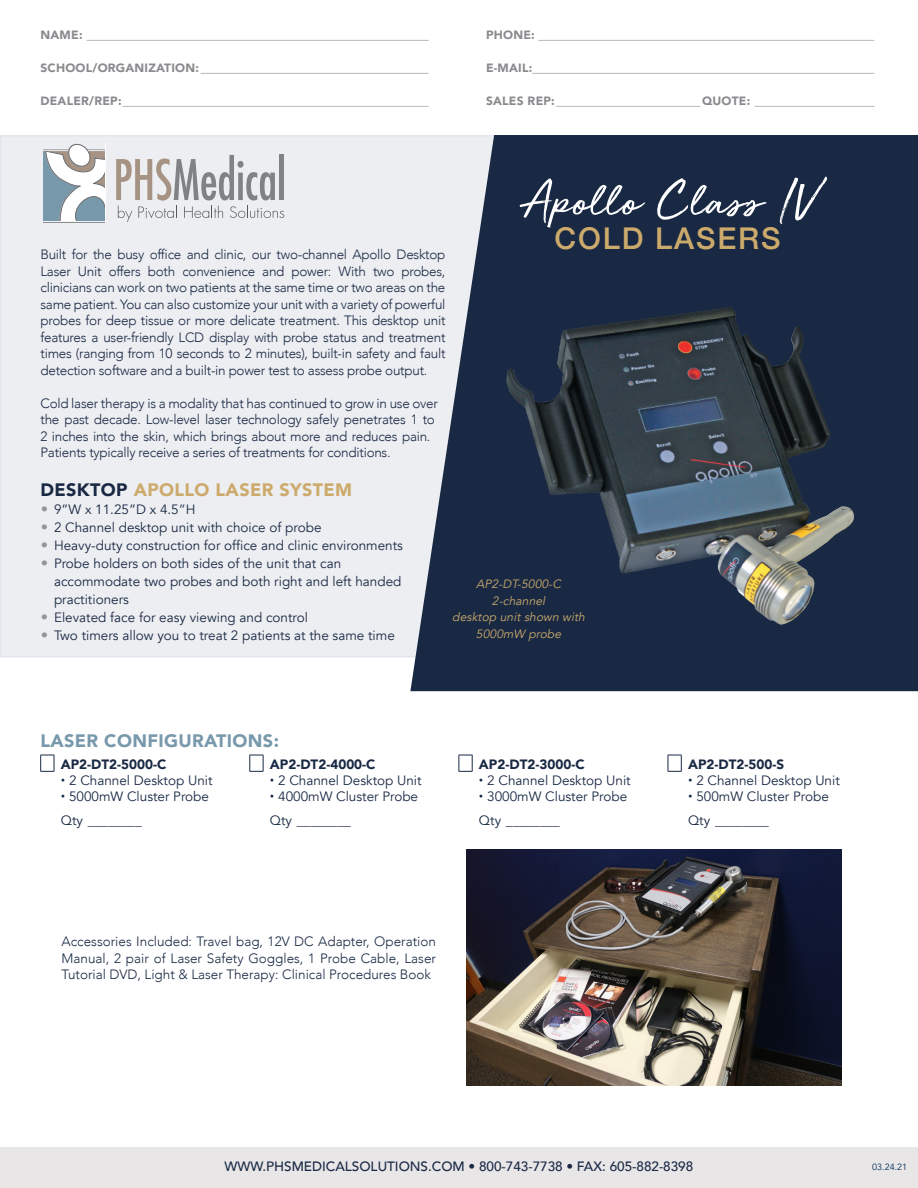
<style>
.page{position:relative;width:918px;height:1188px;background:#fff}
.page>*{position:absolute;margin:0;border:0;box-sizing:border-box;transform-origin:0 0}
.Feature_Header{font:51px "Golden Plains";color:#fff}
.Feature_Header-2{font:500 30px "Helvetica Neue";letter-spacing:.06em;color:#ccaa6b}
.t1{font:900 18px "Avenir";letter-spacing:.02em;color:#ccaa6b}
.t2{font:900 18px "Avenir";letter-spacing:.02em;color:#7898ac}
.t3{font:300 13.5px/16.5px "Avenir";letter-spacing:-.02em;color:#192944;text-align:justify}
.t4{font:13.5px/18px "Avenir";color:#192944}
.t5{font:500 13.5px "Avenir";color:#192944}
.t6{font:900 13.5px "Avenir";color:#192944}
.t7{font:900 12px "Avenir";letter-spacing:.02em;color:#8a8a8e}
.t8{font:italic 12px/16.5px "Avenir";color:#ccaa6b;text-align:center}
.t9{font:9px "Avenir";color:#002b54}
.s1{color:#192944}
.s2{font-family:"Futura";color:#939598}
.s3{font-family:"Roboto"}
</style>
<div class="page">
<div style="left:0;top:135px;width:668px;height:522px;background:#edeef2;border:2px solid #e2e6ec"></div>
<svg style="left:410px;top:135px;width:508px;height:556px;background:#354257"></svg>
<div style="left:0;top:1148px;width:918px;height:40px;background:#e9e6e8"></div>
<svg style="left:116px;top:155px;width:168px;height:67px"></svg>
<svg style="left:43px;top:143px;width:63px;height:78px;background:#bdc7cd"></svg>
<hr style="left:43px;top:221px;width:63px;height:2px;background:#fff">
<hr style="left:43px;top:222px;width:63px;height:1px;background:#808285">
<hr style="left:106px;top:143px;width:1px;height:80px;background:#fff">
<svg style="left:40px;top:755px;width:15px;height:17px"></svg>
<svg style="left:250px;top:755px;width:14px;height:17px"></svg>
<svg style="left:459px;top:755px;width:14px;height:17px"></svg>
<svg style="left:668px;top:755px;width:14px;height:17px"></svg>
<img style="left:546px;top:307px;width:183px;height:95px">
<img style="left:467px;top:849px;width:374px;height:237px">
<p class="t7" style="left:40px;top:25px;width:390px">NAME: _________________________________________________________</p>
<p class="t7" style="left:40px;top:58px;width:390px">SCHOOL/ORGANIZATION: ______________________________________</p>
<p class="t7" style="left:40px;top:91px;width:390px">DEALER/REP:___________________________________________________</p>
<p class="t3" style="left:40px;top:246px;width:407px">Built for the busy office and clinic, our two-channel Apollo Desktop Laser Unit offers both convenience and power: With two probes, clinicians can work on two patients at the same time or two areas on the same patient. You can also customize your unit with a variety of powerful probes for deep tissue or more delicate treatment. This desktop unit features a user-friendly LCD display with probe status and treatment times (ranging from 10 seconds to 2 minutes), built-in safety and fault detection software and a built-in power test to assess probe output.</p>
<p class="t3" style="left:40px;top:395px;width:399px;text-align:left">Cold laser therapy is a modality that has continued to grow in use over the past decade. Low-level laser technology safely penetrates 1 to 2 inches into the skin, which brings about more and reduces pain.<br>Patients typically receive a series of treatments for conditions.</p>
<p class="t7" style="left:486px;top:25px;width:390px">PHONE: ________________________________________________________</p>
<p class="t7" style="left:486px;top:58px;width:390px">E-MAIL:_________________________________________________________</p>
<p class="t7" style="left:486px;top:91px;width:390px">SALES REP: ________________________QUOTE: ____________________</p>
<p class="Feature_Header" style="left:520px;top:175px;width:297px">Apollo Class IV</p>
<p class="Feature_Header-2" style="left:555px;top:214px;width:227px">COLD LASERS</p>
<p class="t1" style="left:40px;top:474px;width:313px"><span class="s1">DESKTOP</span> APOLLO LASER SYSTEM</p>
<p class="t4" style="left:40px;top:500px;width:157px"><span class="s2">•</span> 9”W x 11.25”D x 4.5”H</p>
<p class="t4" style="left:40px;top:518px;width:283px"><span class="s2">•</span> 2 Channel desktop unit with choice of probe</p>
<p class="t4" style="left:40px;top:536px;width:364px"><span class="s2">•</span> Heavy-duty construction for office and clinic environments</p>
<p class="t4" style="left:54px;top:554px;width:349px;text-indent:-14px"><span class="s2">•</span> Probe holders on both sides of the unit that can accommodate two probes and both right and left handed practitioners</p>
<p class="t4" style="left:40px;top:608px;width:269px"><span class="s2">•</span> Elevated face for easy viewing and control</p>
<p class="t4" style="left:40px;top:626px;width:356px"><span class="s2">•</span> Two timers allow you to treat 2 patients at the same time</p>
<p class="t8" style="left:452px;top:576px;width:137px">AP2-DT-5000-C<br>2-channel<br>desktop unit shown with</p>
<p class="t8" style="left:476px;top:626px;width:89px">5000mW probe</p>
<p class="t2" style="left:40px;top:725px;width:240px">LASER CONFIGURATIONS:</p>
<p class="t6" style="left:61px;top:752px;width:107px">AP2-DT2-5000-C</p>
<p class="t4" style="left:61px;top:771px;width:153px"><span class="s3">•</span> 2 Channel Desktop Unit</p>
<p class="t4" style="left:61px;top:788px;width:150px"><span class="s3">•</span> 5000mW Cluster Probe</p>
<p class="t4" style="left:61px;top:812px;width:82px">Qty ________</p>
<p class="t6" style="left:270px;top:752px;width:107px">AP2-DT2-4000-C</p>
<p class="t4" style="left:270px;top:771px;width:153px"><span class="s3">•</span> 2 Channel Desktop Unit</p>
<p class="t4" style="left:270px;top:788px;width:150px"><span class="s3">•</span> 4000mW Cluster Probe</p>
<p class="t4" style="left:270px;top:812px;width:82px">Qty ________</p>
<p class="t6" style="left:479px;top:752px;width:107px">AP2-DT2-3000-C</p>
<p class="t4" style="left:479px;top:771px;width:153px"><span class="s3">•</span> 2 Channel Desktop Unit</p>
<p class="t4" style="left:479px;top:788px;width:150px"><span class="s3">•</span> 3000mW Cluster Probe</p>
<p class="t4" style="left:479px;top:812px;width:82px">Qty ________</p>
<p class="t3" style="left:62px;top:934px;width:376px">Accessories Included: Travel bag, 12V DC Adapter, Operation Manual, 2 pair of Laser Safety Goggles, 1 Probe Cable, Laser Tutorial DVD, Light &amp; Laser Therapy: Clinical Procedures Book</p>
<p class="t6" style="left:688px;top:752px;width:98px">AP2-DT2-500-S</p>
<p class="t4" style="left:688px;top:771px;width:153px"><span class="s3">•</span> 2 Channel Desktop Unit</p>
<p class="t4" style="left:688px;top:788px;width:142px"><span class="s3">•</span> 500mW Cluster Probe</p>
<p class="t4" style="left:688px;top:812px;width:82px">Qty ________</p>
<p class="t5" style="left:225px;top:1155px;width:470px">WWW.PHSMEDICALSOLUTIONS.COM • 800-743-7738 • FAX: 605-882-8398</p>
<p class="t9" style="left:872px;top:1161px;width:37px">03.24.21</p>
</div>
